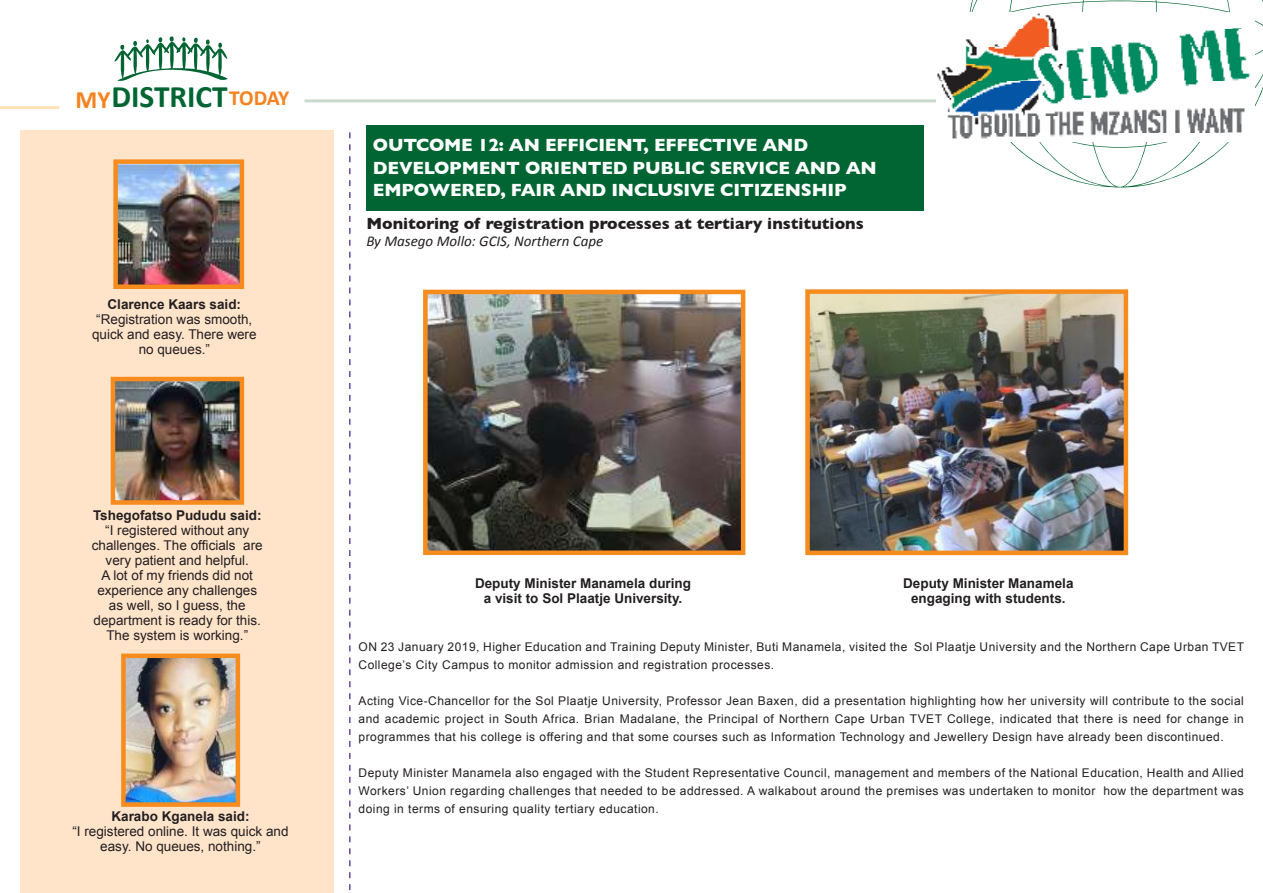
<style>
.page{position:relative;width:1263px;height:893px;background:#fff}
.page>*{position:absolute;margin:0;border:0;box-sizing:border-box;transform-origin:0 0}
.t1{font:700 31.35px "Calibri";color:#006532}
.t2{font:700 18px/22.5px "Gill Sans";letter-spacing:-.01em;color:#fff}
.t3{font:700 16.5px "Gill Sans";color:#231f20}
.t4{font:italic 15px "Calibri";color:#231f20}
.t5{font:13.5px/15px "Arial";color:#231f20;text-align:center}
.t6{font:700 13.5px/15px "Arial";color:#231f20;text-align:center}
.t7{font:12px/18px "Arial";letter-spacing:.04em;color:#231f20;text-align:justify}
.s1{font-size:25.05px;color:#f5821f}
.s2{font-size:21.6px;color:#f5821f}
</style>
<div class="page">
<hr style="left:0;top:106px;width:59px;height:3px;background:#ffe2b8">
<svg style="left:969px;top:0;width:294px;height:187px"></svg>
<hr style="left:304px;top:99px;width:677px;height:3px;background:#cadacf">
<svg style="left:115px;top:36px;width:113px;height:45px"></svg>
<div style="left:20px;top:131px;width:314px;height:762px;background:#ffe4ca"></div>
<svg style="left:349px;top:132px;width:2px;height:759px"></svg>
<div style="left:366px;top:125px;width:557px;height:85px;background:#006532"></div>
<img style="left:936px;top:13px;width:319px;height:128px">
<img style="left:119px;top:165px;width:119px;height:118px">
<div style="left:113px;top:159px;width:131px;height:130px;border:5px solid #f68b1e"></div>
<img style="left:429px;top:296px;width:310px;height:253px">
<div style="left:423px;top:290px;width:322px;height:265px;border:5px solid #f68b1e"></div>
<img style="left:811px;top:295px;width:311px;height:254px">
<div style="left:805px;top:289px;width:323px;height:266px;border:5px solid #f68b1e"></div>
<img style="left:117px;top:383px;width:121px;height:116px">
<div style="left:111px;top:377px;width:133px;height:128px;border:5px solid #f68b1e"></div>
<img style="left:127px;top:659px;width:107px;height:142px">
<div style="left:121px;top:653px;width:119px;height:154px;border:5px solid #f68b1e"></div>
<h1 class="t1" style="left:75px;top:78px;width:215px"><span class="s1">MY</span>DISTRICT<span class="s2">TODAY</span></h1>
<p class="t6" style="left:108px;top:297px;width:135px">Clarence Kaars said:</p>
<p class="t5" style="left:92px;top:313px;width:166px">“Registration was smooth, quick and easy. There were no queues.”</p>
<p class="t6" style="left:93px;top:508px;width:170px">Tshegofatso Pududu said:</p>
<p class="t5" style="left:92px;top:524px;width:172px">“I registered without any challenges. The officials are very patient and helpful.<br>A lot of my friends did not experience any challenges as well, so I guess, the department is ready for this.<br>The system is working.”</p>
<p class="t6" style="left:111px;top:809px;width:140px">Karabo Kganela said:</p>
<p class="t5" style="left:72px;top:825px;width:218px">“I registered online. It was quick and easy. No queues, nothing.”</p>
<h2 class="t2" style="left:373px;top:135px;width:505px">OUTCOME 12: AN EFFICIENT, EFFECTIVE AND<br>DEVELOPMENT ORIENTED PUBLIC SERVICE AND AN<br>EMPOWERED, FAIR AND INCLUSIVE CITIZENSHIP</h2>
<h3 class="t3" style="left:366px;top:217px;width:499px">Monitoring of registration processes at tertiary institutions</h3>
<p class="t4" style="left:366px;top:236px;width:238px">By Masego Mollo: GCIS, Northern Cape</p>
<p class="t6" style="left:475px;top:576px;width:218px">Deputy Minister Manamela during a visit to Sol Plaatje University.</p>
<p class="t6" style="left:903px;top:576px;width:172px">Deputy Minister Manamela engaging with students.</p>
<p class="t7" style="left:359px;top:639px;width:887px">ON 23 January 2019, Higher Education and Training Deputy Minister, Buti Manamela, visited the Sol Plaatje University and the Northern Cape Urban TVET<br>College’s City Campus to monitor admission and registration processes.</p>
<p class="t7" style="left:359px;top:693px;width:887px">Acting Vice-Chancellor for the Sol Plaatje University, Professor Jean Baxen, did a presentation highlighting how her university will contribute to the social and academic project in South Africa. Brian Madalane, the Principal of Northern Cape Urban TVET College, indicated that there is need for change in programmes that his college is offering and that some courses such as Information Technology and Jewellery Design have already been discontinued.</p>
<p class="t7" style="left:359px;top:765px;width:887px">Deputy Minister Manamela also engaged with the Student Representative Council, management and members of the National Education, Health and Allied Workers’ Union regarding challenges that needed to be addressed. A walkabout around the premises was undertaken to monitor how the department was doing in terms of ensuring quality tertiary education.</p>
</div>
